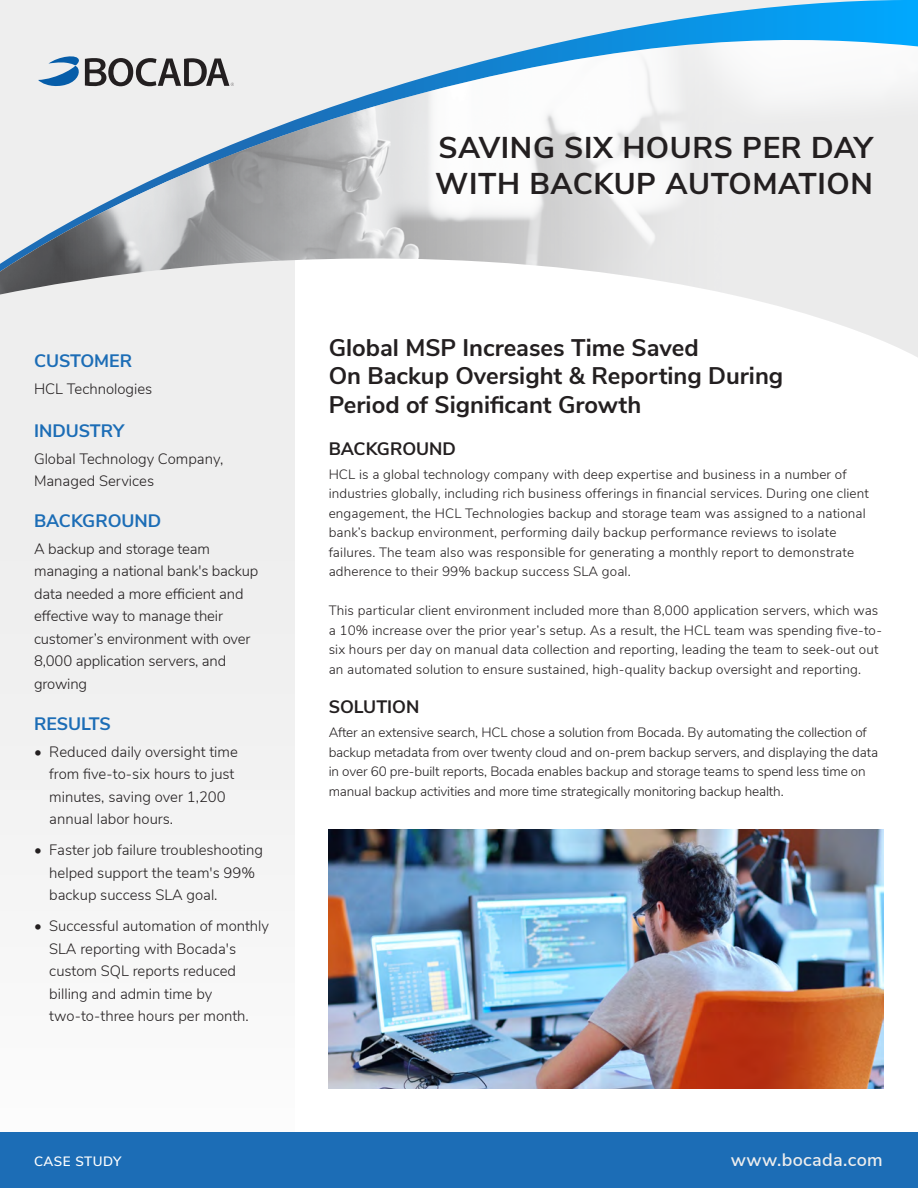
<style>
.page{position:relative;width:918px;height:1188px;background:#fff}
.page>*{position:absolute;margin:0;border:0;box-sizing:border-box;transform-origin:0 0}
.t1{font:700 30px/36px "Nunito Sans";letter-spacing:.02em;color:#231f20}
.t2{font:700 24px/28.5px "Nunito Sans";color:#231f20}
.t3{font:700 18px "Nunito Sans";color:#1c6db6}
.t4{font:700 18px "Nunito Sans";color:#231f20}
.t5{font:600 18px "Nunito Sans";letter-spacing:.02em;color:#eee}
.t6{font:300 15px/22.5px "Nunito Sans";color:#231f20}
.t7{font:300 13.5px/19.5px "Nunito Sans";letter-spacing:.01em;color:#231f20}
.t8{font:300 13.5px/19.5px "Nunito Sans";letter-spacing:-.01em;color:#231f20}
.t9{font:600 13.5px "Nunito Sans";letter-spacing:.035em;color:#fff}
</style>
<div class="page">
<div style="left:0;top:162px;width:295px;height:1026px;background:#eee"></div>
<div style="left:0;top:1133px;width:918px;height:55px;background:#1c6db6"></div>
<svg style="left:0;top:0;width:918px;height:29px;background:#bdddee"></svg>
<svg style="left:0;top:29px;width:918px;height:11px;background:#9dd0ed"></svg>
<img style="left:0;top:40px;width:918px;height:317px">
<svg style="left:38px;top:53px;width:196px;height:35px;background:#a6abb1"></svg>
<img style="left:329px;top:829px;width:555px;height:260px">
<h3 class="t3" style="left:34px;top:347px;width:100px">CUSTOMER</h3>
<p class="t6" style="left:34px;top:376px;width:120px">HCL Technologies</p>
<h3 class="t3" style="left:34px;top:417px;width:92px">INDUSTRY</h3>
<p class="t6" style="left:34px;top:446px;width:191px">Global Technology Company,<br>Managed Services</p>
<h3 class="t3" style="left:34px;top:508px;width:129px">BACKGROUND</h3>
<p class="t6" style="left:34px;top:537px;width:226px">A backup and storage team managing a national bank's backup data needed a more efficient and effective way to manage their customer’s environment with over<br>8,000 application servers, and growing</p>
<h3 class="t3" style="left:34px;top:711px;width:78px">RESULTS</h3>
<p class="t6" style="left:49px;top:739px;width:190px;text-indent:-15px">• Reduced daily oversight time from five-to-six hours to just minutes, saving over 1,200 annual labor hours.</p>
<p class="t6" style="left:49px;top:838px;width:215px;text-indent:-15px">• Faster job failure troubleshooting helped support the team's 99% backup success SLA goal.</p>
<p class="t6" style="left:49px;top:914px;width:221px;text-indent:-15px">• Successful automation of monthly<br>SLA reporting with Bocada's custom SQL reports reduced billing and admin time by two-to-three hours per month.</p>
<p class="t9" style="left:34px;top:1151px;width:89px">CASE STUDY</p>
<h1 class="t1" style="left:435px;top:128px;width:439px">SAVING SIX HOURS PER DAY<br>WITH BACKUP AUTOMATION</h1>
<h2 class="t2" style="left:329px;top:332px;width:456px">Global MSP Increases Time Saved<br>On Backup Oversight &amp; Reporting During<br>Period of Significant Growth</h2>
<h3 class="t4" style="left:329px;top:436px;width:129px">BACKGROUND</h3>
<p class="t7" style="left:329px;top:463px;width:542px">HCL is a global technology company with deep expertise and business in a number of industries globally, including rich business offerings in financial services. During one client engagement, the HCL Technologies backup and storage team was assigned to a national bank’s backup environment, performing daily backup performance reviews to isolate failures. The team also was responsible for generating a monthly report to demonstrate adherence to their 99% backup success SLA goal.</p>
<p class="t7" style="left:329px;top:600px;width:555px">This particular client environment included more than 8,000 application servers, which was a 10% increase over the prior year’s setup. As a result, the HCL team was spending five-to&shy;six hours per day on manual data collection and reporting, leading the team to seek-out out an automated solution to ensure sustained, high-quality backup oversight and reporting.</p>
<h3 class="t4" style="left:329px;top:694px;width:92px">SOLUTION</h3>
<p class="t8" style="left:329px;top:722px;width:551px">After an extensive search, HCL chose a solution from Bocada. By automating the collection of backup metadata from over twenty cloud and on-prem backup servers, and displaying the data in over 60 pre-built reports, Bocada enables backup and storage teams to spend less time on manual backup activities and more time strategically monitoring backup health.</p>
<h3 class="t5" style="left:731px;top:1147px;width:153px">www.bocada.com</h3>
</div>
